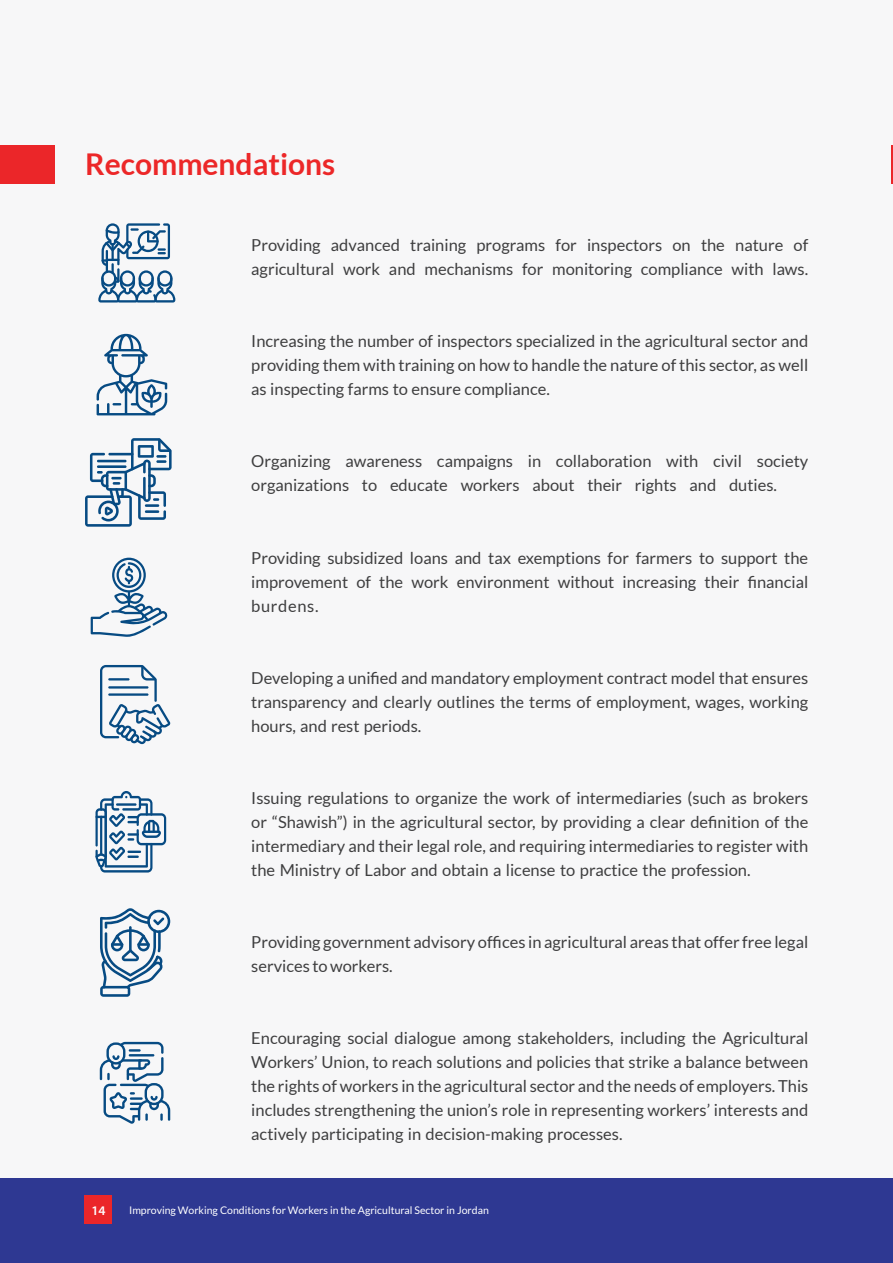
<style>
.page{position:relative;width:893px;height:1263px;background:#fff}
.page>*{position:absolute;margin:0;border:0;box-sizing:border-box;transform-origin:0 0}
.t1{font:700 30px "Lato";color:#ec2728}
.t2{font:16.5px/24px "Lato";color:#3e3e3f;text-align:justify}
.t3{font:600 13.2px "Myriad Pro";color:#fff}
.t4{font:10.5px "Lato";color:#fff}
</style>
<div class="page">
<div style="left:0;top:1178px;width:893px;height:85px;background:#2e3892"></div>
<div style="left:85px;top:1195px;width:27px;height:29px;background:#eb2629"></div>
<div style="left:0;top:0;width:893px;height:1178px;background:#f7f7f8"></div>
<div style="left:0;top:146px;width:55px;height:38px;background:#eb2629"></div>
<svg style="left:97px;top:334px;width:70px;height:81px"></svg>
<svg style="left:98px;top:223px;width:77px;height:79px"></svg>
<svg style="left:100px;top:1042px;width:70px;height:82px"></svg>
<svg style="left:100px;top:908px;width:70px;height:89px"></svg>
<svg style="left:95px;top:791px;width:71px;height:81px"></svg>
<svg style="left:100px;top:665px;width:71px;height:79px"></svg>
<svg style="left:91px;top:558px;width:76px;height:79px"></svg>
<svg style="left:85px;top:438px;width:87px;height:89px"></svg>
<hr style="left:891px;top:146px;width:2px;height:38px;background:#eb2629">
<h1 class="t1" style="left:85px;top:147px;width:252px">Recommendations</h1>
<p class="t2" style="left:251px;top:233px;width:558px">Providing advanced training programs for inspectors on the nature of agricultural work and mechanisms for monitoring compliance with laws.</p>
<p class="t2" style="left:251px;top:329px;width:558px">Increasing the number of inspectors specialized in the agricultural sector and providing them with training on how to handle the nature of this sector, as well as inspecting farms to ensure compliance.</p>
<p class="t2" style="left:251px;top:449px;width:559px">Organizing awareness campaigns in collaboration with civil society organizations to educate workers about their rights and duties.</p>
<p class="t2" style="left:251px;top:545px;width:559px">Providing subsidized loans and tax exemptions for farmers to support the improvement of the work environment without increasing their financial burdens.</p>
<p class="t2" style="left:251px;top:665px;width:559px">Developing a unified and mandatory employment contract model that ensures transparency and clearly outlines the terms of employment, wages, working hours, and rest periods.</p>
<p class="t2" style="left:251px;top:785px;width:559px">Issuing regulations to organize the work of intermediaries (such as brokers or “Shawish”) in the agricultural sector, by providing a clear definition of the intermediary and their legal role, and requiring intermediaries to register with the Ministry of Labor and obtain a license to practice the profession.</p>
<p class="t2" style="left:251px;top:929px;width:559px">Providing government advisory offices in agricultural areas that offer free legal services to workers.</p>
<p class="t2" style="left:251px;top:1025px;width:559px">Encouraging social dialogue among stakeholders, including the Agricultural Workers’ Union, to reach solutions and policies that strike a balance between the rights of workers in the agricultural sector and the needs of employers. This includes strengthening the union’s role in representing workers’ interests and actively participating in decision-making processes.</p>
<p class="t3" style="left:91px;top:1202px;width:16px">14</p>
<p class="t4" style="left:129px;top:1204px;width:361px">Improving Working Conditions for Workers in the Agricultural Sector in Jordan</p>
</div>
